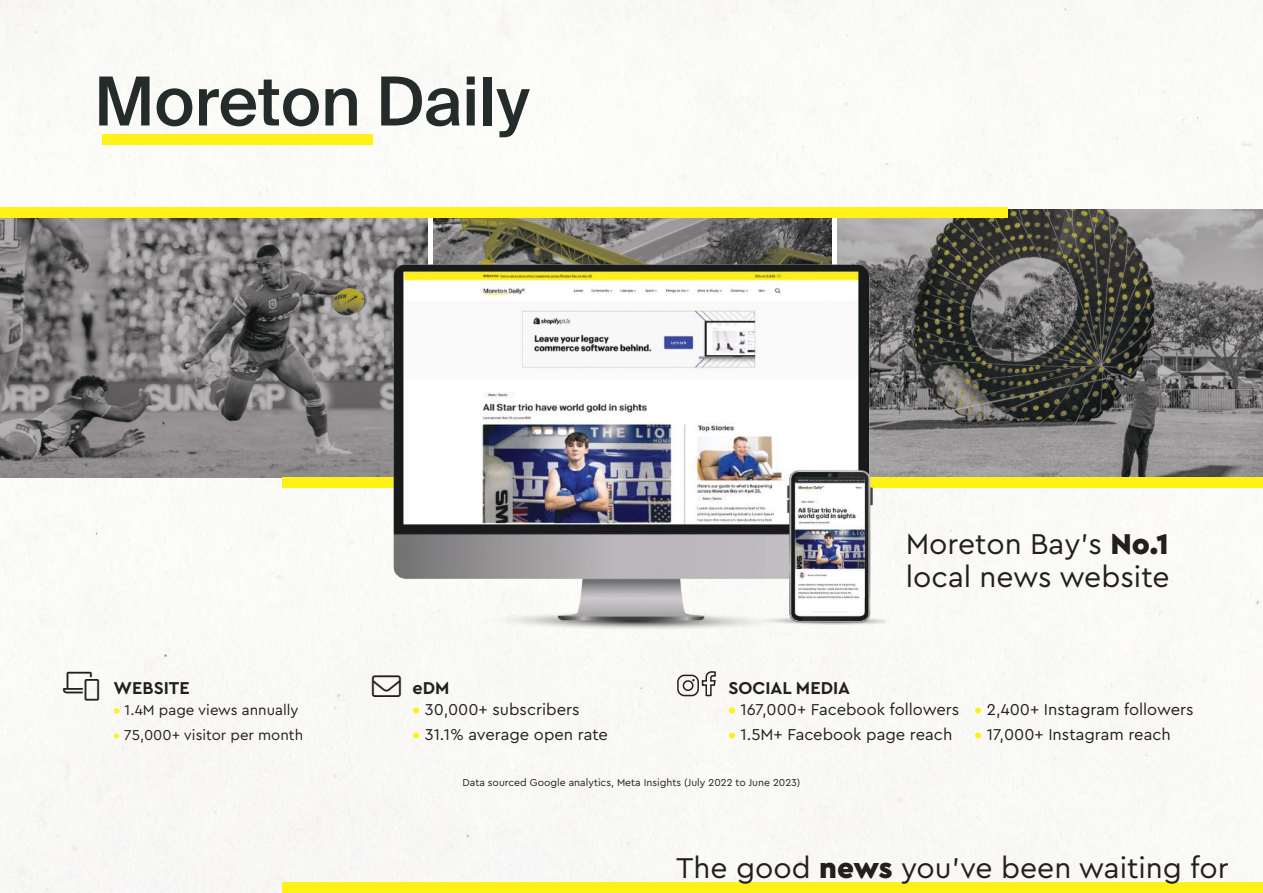
<style>
.page{position:relative;width:1263px;height:893px;background:#fafaf6}
.page>*{position:absolute;margin:0;border:0;box-sizing:border-box;transform-origin:0 0}
.t1{font:30px/33px "Cera Pro";color:#241f1f}
.t2{font:300 28.8px "Font Awesome 5 Pro";color:#241f1f}
.t3{font:700 18px "Cera Pro";color:#241f1f}
.t4{font:16.5px "Cera Pro";color:#241f1f}
.t5{font:15px "Cera Pro";color:#241f1f}
.t6{font:10.5px "Cera Pro";color:#241f1f}
.s1{font-weight:900;color:#fdf115}
.s2{font-weight:700;color:#fdf115}
.s3{font-weight:900}
</style>
<div class="page">
<svg style="left:0;top:209px;width:1263px;height:268px"></svg>
<svg style="left:99px;top:77px;width:51px;height:48px"></svg>
<svg style="left:157px;top:88px;width:35px;height:38px"></svg>
<svg style="left:199px;top:80px;width:120px;height:46px"></svg>
<svg style="left:325px;top:88px;width:32px;height:37px"></svg>
<svg style="left:381px;top:77px;width:78px;height:49px"></svg>
<svg style="left:467px;top:77px;width:8px;height:48px"></svg>
<div style="left:484px;top:77px;width:8px;height:48px;background:#242b2b"></div>
<svg style="left:496px;top:89px;width:34px;height:48px"></svg>
<div style="left:102px;top:134px;width:271px;height:10px;background:#fdf115"></div>
<div style="left:283px;top:882px;width:980px;height:10px;background:#fdf115"></div>
<div style="left:677px;top:675px;width:22px;height:21px;border:2px solid #241f1f;border-radius:7px"></div>
<div style="left:683px;top:680px;width:10px;height:11px;border:2px solid #241f1f;border-radius:50%"></div>
<svg style="left:701px;top:670px;width:16px;height:27px"></svg>
<div style="left:428px;top:209px;width:5px;height:270px;background:#fff"></div>
<div style="left:832px;top:209px;width:5px;height:270px;background:#fff"></div>
<div style="left:283px;top:477px;width:980px;height:11px;background:#fdf115"></div>
<img style="left:378px;top:239px;width:507px;height:421px">
<div style="left:0;top:207px;width:1007px;height:11px;background:#fdf115"></div>
<svg style="left:63px;top:671px;width:36px;height:29px"></svg>
<svg style="left:372px;top:675px;width:29px;height:22px"></svg>
<h2 class="t2" style="left:63px;top:671px;width:37px">□■●▼□</h2>
<p class="t3" style="left:413px;top:676px;width:39px">eDM</p>
<p class="t4" style="left:413px;top:699px;width:168px"><span class="s1">•</span> 30,000+ subscribers</p>
<p class="t4" style="left:413px;top:724px;width:197px"><span class="s1">•</span> 31.1% average open rate</p>
<p class="t3" style="left:114px;top:676px;width:78px">WEBSITE</p>
<p class="t5" style="left:114px;top:700px;width:186px"><span class="s1">•</span> 1.4M page views annually</p>
<p class="t5" style="left:114px;top:725px;width:191px"><span class="s2">•</span> 75,000+ visitor per month</p>
<h1 class="t1" style="left:906px;top:526px;width:265px">Moreton Bay’s <span class="s3">No.1 </span>local news website</h1>
<p class="t3" style="left:728px;top:676px;width:123px">SOCIAL MEDIA</p>
<p class="t4" style="left:728px;top:699px;width:232px"><span class="s1">•</span> 167,000+ Facebook followers</p>
<p class="t4" style="left:728px;top:724px;width:225px"><span class="s1">•</span> 1.5M+ Facebook page reach</p>
<p class="t4" style="left:974px;top:699px;width:221px"><span class="s1">•</span> 2,400+ Instagram followers</p>
<p class="t4" style="left:974px;top:724px;width:198px"><span class="s1">•</span> 17,000+ Instagram reach</p>
<p class="t6" style="left:463px;top:775px;width:339px">Data sourced Google analytics, Meta Insights (July 2022 to June 2023)</p>
<h1 class="t1" style="left:676px;top:850px;width:554px">The good <span class="s3">news</span> you’ve been waiting for</h1>
</div>
